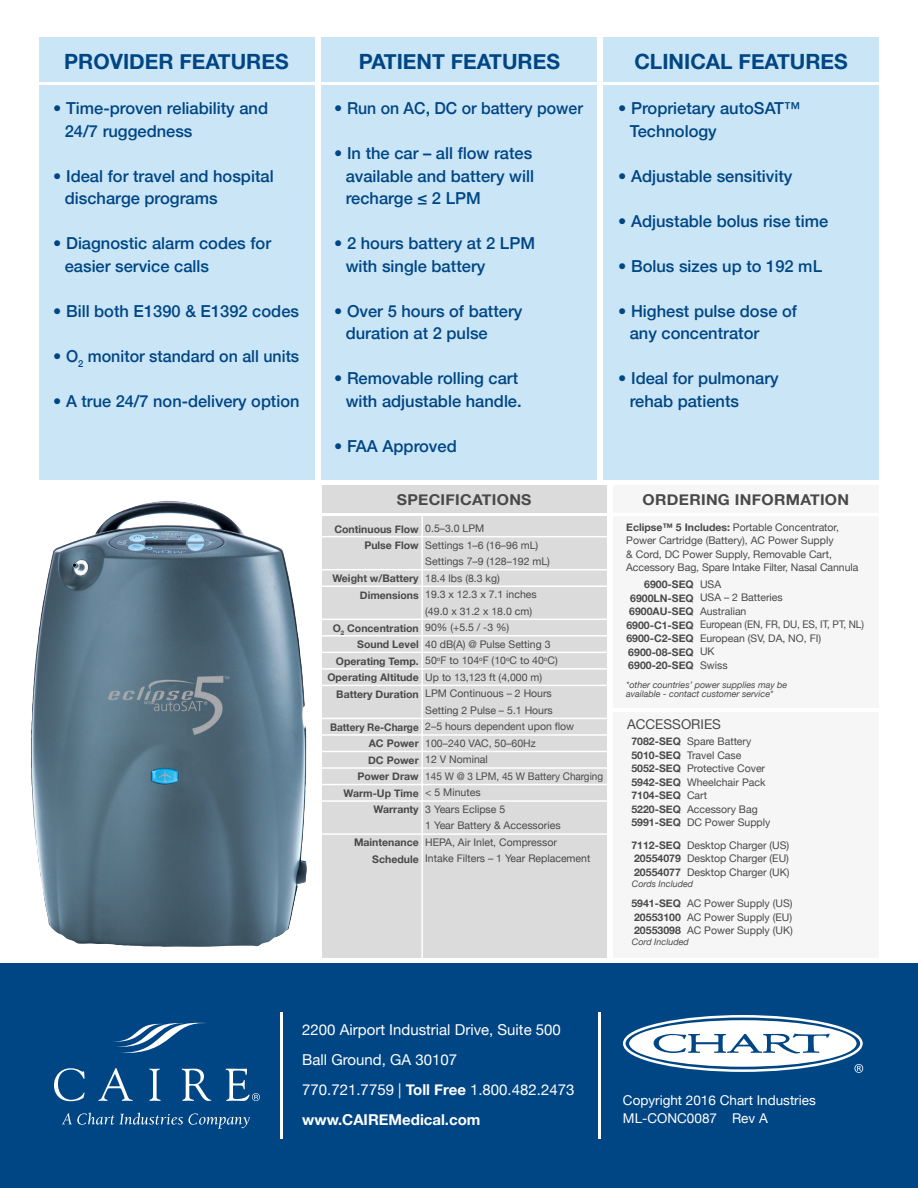
<style>
.page{position:relative;width:918px;height:1188px;background:#fff}
.page>*{position:absolute;margin:0;border:0;box-sizing:border-box;transform-origin:0 0}
.t1{font:700 21px "Helvetica Neue";color:#004684}
.t2{font:500 16.5px/22.5px "Helvetica Neue";color:#004684}
.t3{font:15px/30px "Helvetica Neue";color:#fff}
.t4{font:700 15px "Helvetica Neue";letter-spacing:.02em;color:#4a4949;scale:1.05 1}
.t5{font:13.5px/18px "Helvetica Neue";color:#fff}
.t6{font:13.5px "Helvetica Neue";color:#4a4949}
.t7{font:10.5px/16.5px "Helvetica Neue";color:#4a4949}
.t8{font:700 10.5px/13.5px "Helvetica Neue";color:#4a4949;text-align:right}
.t9{font:700 10.5px/16.5px "Helvetica Neue";color:#4a4949;text-align:right;scale:.95 1}
.t10{font:italic 9px/9px "Helvetica Neue";color:#4a4949}
.s1{font-weight:700}
</style>
<div class="page">
<div style="left:613px;top:485px;width:266px;height:473px;background:#f6f6f6"></div>
<div style="left:603px;top:37px;width:276px;height:443px;background:#cae5f6"></div>
<div style="left:39px;top:37px;width:276px;height:443px;background:#cae5f6"></div>
<div style="left:321px;top:37px;width:276px;height:443px;background:#cae5f6"></div>
<div style="left:322px;top:485px;width:285px;height:473px;background:#dbdbdb"></div>
<hr style="left:319px;top:513px;width:565px;height:3px;background:#fff">
<hr style="left:39px;top:82px;width:840px;height:3px;background:#fff">
<hr style="left:609px;top:708px;width:275px;height:4px;background:#fff">
<hr style="left:421px;top:516px;width:2px;height:447px;background:#fff">
<hr style="left:314px;top:536px;width:294px;height:1px;background:#fff">
<hr style="left:314px;top:569px;width:294px;height:1px;background:#fff">
<hr style="left:314px;top:585px;width:294px;height:2px;background:#fff">
<hr style="left:314px;top:619px;width:294px;height:1px;background:#fff">
<hr style="left:314px;top:635px;width:294px;height:2px;background:#fff">
<hr style="left:314px;top:652px;width:294px;height:1px;background:#fff">
<hr style="left:314px;top:668px;width:294px;height:2px;background:#fff">
<hr style="left:314px;top:685px;width:294px;height:1px;background:#fff">
<hr style="left:316px;top:800px;width:293px;height:2px;background:#fff">
<hr style="left:314px;top:718px;width:294px;height:1px;background:#fff">
<hr style="left:316px;top:833px;width:293px;height:2px;background:#fff">
<hr style="left:314px;top:734px;width:294px;height:2px;background:#fff">
<hr style="left:314px;top:751px;width:294px;height:1px;background:#fff">
<hr style="left:314px;top:767px;width:294px;height:2px;background:#fff">
<hr style="left:314px;top:784px;width:294px;height:1px;background:#fff">
<img style="left:31px;top:501px;width:276px;height:446px">
<div style="left:0;top:963px;width:918px;height:225px;background:#004684"></div>
<svg style="left:54px;top:1068px;width:31px;height:33px"></svg>
<svg style="left:98px;top:1068px;width:35px;height:33px"></svg>
<svg style="left:149px;top:1069px;width:12px;height:32px"></svg>
<svg style="left:182px;top:1068px;width:29px;height:33px"></svg>
<svg style="left:114px;top:1022px;width:91px;height:32px"></svg>
<svg style="left:226px;top:1069px;width:34px;height:32px"></svg>
<svg style="left:62px;top:1113px;width:121px;height:12px"></svg>
<svg style="left:189px;top:1113px;width:61px;height:16px"></svg>
<hr style="left:280px;top:1013px;width:3px;height:126px;background:#fff">
<hr style="left:598px;top:1013px;width:3px;height:126px;background:#fff">
<svg style="left:623px;top:1015px;width:240px;height:58px"></svg>
<h1 class="t1" style="left:64px;top:45px;width:226px">PROVIDER FEATURES</h1>
<h2 class="t2" style="left:65px;top:96px;width:205px;text-indent:-11px">• Time-proven reliability and<br>24/7 ruggedness</h2>
<h2 class="t2" style="left:65px;top:163px;width:210px;text-indent:-11px">• Ideal for travel and hospital discharge programs</h2>
<h2 class="t2" style="left:65px;top:231px;width:208px;text-indent:-11px">• Diagnostic alarm codes for easier service calls</h2>
<h2 class="t2" style="left:53px;top:298px;width:247px">• Bill both E1390 &amp; E1392 codes</h2>
<h2 class="t2" style="left:53px;top:343px;width:248px">• O<sub>2</sub> monitor standard on all units</h2>
<h2 class="t2" style="left:53px;top:388px;width:248px">• A true 24/7 non-delivery option</h2>
<h1 class="t1" style="left:359px;top:45px;width:203px">PATIENT FEATURES</h1>
<h2 class="t2" style="left:334px;top:96px;width:250px">• Run on AC, DC or battery power</h2>
<h2 class="t2" style="left:346px;top:141px;width:190px;text-align:justify;text-indent:-11px">• In the car – all flow rates available and battery will recharge ≤ 2 LPM</h2>
<h2 class="t2" style="left:346px;top:231px;width:191px;text-indent:-11px">• 2 hours battery at 2 LPM with single battery</h2>
<h2 class="t2" style="left:346px;top:298px;width:178px;text-indent:-11px">• Over 5 hours of battery duration at 2 pulse</h2>
<h2 class="t2" style="left:334px;top:366px;width:189px;text-align:right">• Removable rolling cart with adjustable handle.</h2>
<h2 class="t2" style="left:334px;top:433px;width:124px">• FAA Approved</h2>
<h1 class="t1" style="left:634px;top:45px;width:215px">CLINICAL FEATURES</h1>
<h2 class="t2" style="left:630px;top:96px;width:172px;text-indent:-11px">• Proprietary autoSAT™<br>Technology</h2>
<h2 class="t2" style="left:618px;top:163px;width:176px">• Adjustable sensitivity</h2>
<h2 class="t2" style="left:618px;top:208px;width:211px">• Adjustable bolus rise time</h2>
<h2 class="t2" style="left:618px;top:253px;width:205px">• Bolus sizes up to 192 mL</h2>
<h2 class="t2" style="left:630px;top:298px;width:169px;text-indent:-11px">• Highest pulse dose of any concentrator</h2>
<h2 class="t2" style="left:630px;top:366px;width:150px;text-indent:-11px">• Ideal for pulmonary rehab patients</h2>
<h3 class="t4" style="left:397px;top:488px;width:130px">SPECIFICATIONS</h3>
<h3 class="t4" style="left:643px;top:488px;width:198px">ORDERING INFORMATION</h3>
<p class="t8" style="left:334px;top:521px;width:86px;line-height:16.5px">Continuous Flow<br>Pulse Flow</p>
<p class="t8" style="left:333px;top:570px;width:88px;line-height:16.5px">Weight w/Battery<br>Dimensions</p>
<p class="t8" style="left:327px;top:620px;width:93px;line-height:16.5px">O<sub>2</sub> Concentration<br>Sound Level<br>Operating Temp.<br>Operating Altitude<br>Battery Duration</p>
<p class="t9" style="left:330px;top:719px;width:95px">Battery Re-Charge<br>AC Power<br>DC Power<br>Power Draw<br>Warm-Up Time<br>Warranty</p>
<p class="t8" style="left:354px;top:834px;width:66px;line-height:16.5px">Maintenance<br>Schedule</p>
<p class="t7" style="left:425px;top:521px;width:179px">0.5–3.0 LPM<br>Settings 1–6 (16–96 mL)<br>Settings 7–9 (128–192 mL)<br>18.4 lbs (8.3 kg)<br>19.3 x 12.3 x 7.1 inches<br>(49.0 x 31.2 x 18.0 cm)<br>90% (+5.5 / -3 %)<br>40 dB(A) @ Pulse Setting 3<br>50<sup>o</sup>F to 104<sup>o</sup>F (10<sup>o</sup>C to 40<sup>o</sup>C)<br>Up to 13,123 ft (4,000 m)<br>LPM Continuous – 2 Hours<br>Setting 2 Pulse – 5.1 Hours<br>2–5 hours dependent upon flow<br>100–240 VAC, 50–60Hz<br>12 V Nominal<br>145 W @ 3 LPM, 45 W Battery Charging &lt; 5 Minutes<br>3 Years Eclipse 5<br>1 Year Battery &amp; Accessories<br>HEPA, Air Inlet, Compressor<br>Intake Filters – 1 Year Replacement</p>
<p class="t7" style="left:626px;top:521px;width:234px;line-height:13.5px"><span class="s1">Eclipse™ 5 Includes:</span> Portable Concentrator, Power Cartridge (Battery), AC Power Supply<br>&amp; Cord, DC Power Supply, Removable Cart, Accessory Bag, Spare Intake Filter, Nasal Cannula</p>
<p class="t7" style="left:700px;top:578px;width:165px;line-height:13.5px">USA<br>USA – 2 Batteries<br>Australian<br>European (EN, FR, DU, ES, IT, PT, NL)<br>European (SV, DA, NO, FI)<br>UK<br>Swiss</p>
<p class="t8" style="left:626px;top:578px;width:69px">6900-SEQ<br>6900LN-SEQ<br>6900AU-SEQ<br>6900-C1-SEQ<br>6900-C2-SEQ<br>6900-08-SEQ<br>6900-20-SEQ</p>
<p class="t10" style="left:626px;top:681px;width:163px">*other countries’ power supplies may be available - contact customer service*</p>
<p class="t6" style="left:627px;top:714px;width:95px">ACCESSORIES</p>
<p class="t7" style="left:687px;top:735px;width:85px;line-height:13.5px">Spare Battery<br>Travel Case<br>Protective Cover<br>Wheelchair Pack<br>Cart<br>Accessory Bag<br>DC Power Supply</p>
<p class="t7" style="left:687px;top:839px;width:104px;line-height:13.5px;text-align:justify">Desktop Charger (US)<br>Desktop Charger (EU)<br>Desktop Charger (UK)</p>
<p class="t7" style="left:687px;top:897px;width:107px;line-height:13.5px;text-align:justify">AC Power Supply (US)<br>AC Power Supply (EU)<br>AC Power Supply (UK)</p>
<p class="t8" style="left:631px;top:735px;width:51px;text-align:justify">7082-SEQ 5010-SEQ 5052-SEQ 5942-SEQ 7104-SEQ 5220-SEQ 5991-SEQ</p>
<p class="t8" style="left:631px;top:839px;width:51px;text-align:justify">7112-SEQ 20554079<br>20554077</p>
<p class="t8" style="left:631px;top:897px;width:51px;text-align:justify">5941-SEQ 20553100<br>20553098</p>
<p class="t10" style="left:632px;top:880px;width:63px">Cords Included</p>
<p class="t10" style="left:632px;top:938px;width:59px">Cord Included</p>
<h3 class="t3" style="left:302px;top:1016px;width:274px">2200 Airport Industrial Drive, Suite 500<br>Ball Ground, GA 30107<br>770.721.7759 | <span class="s1">Toll Free</span> 1.800.482.2473 <span class="s1">www.CAIREMedical.com</span></h3>
<p class="t5" style="left:623px;top:1092px;width:194px">Copyright 2016 Chart Industries<br>ML-CONC0087 Rev A</p>
</div>
